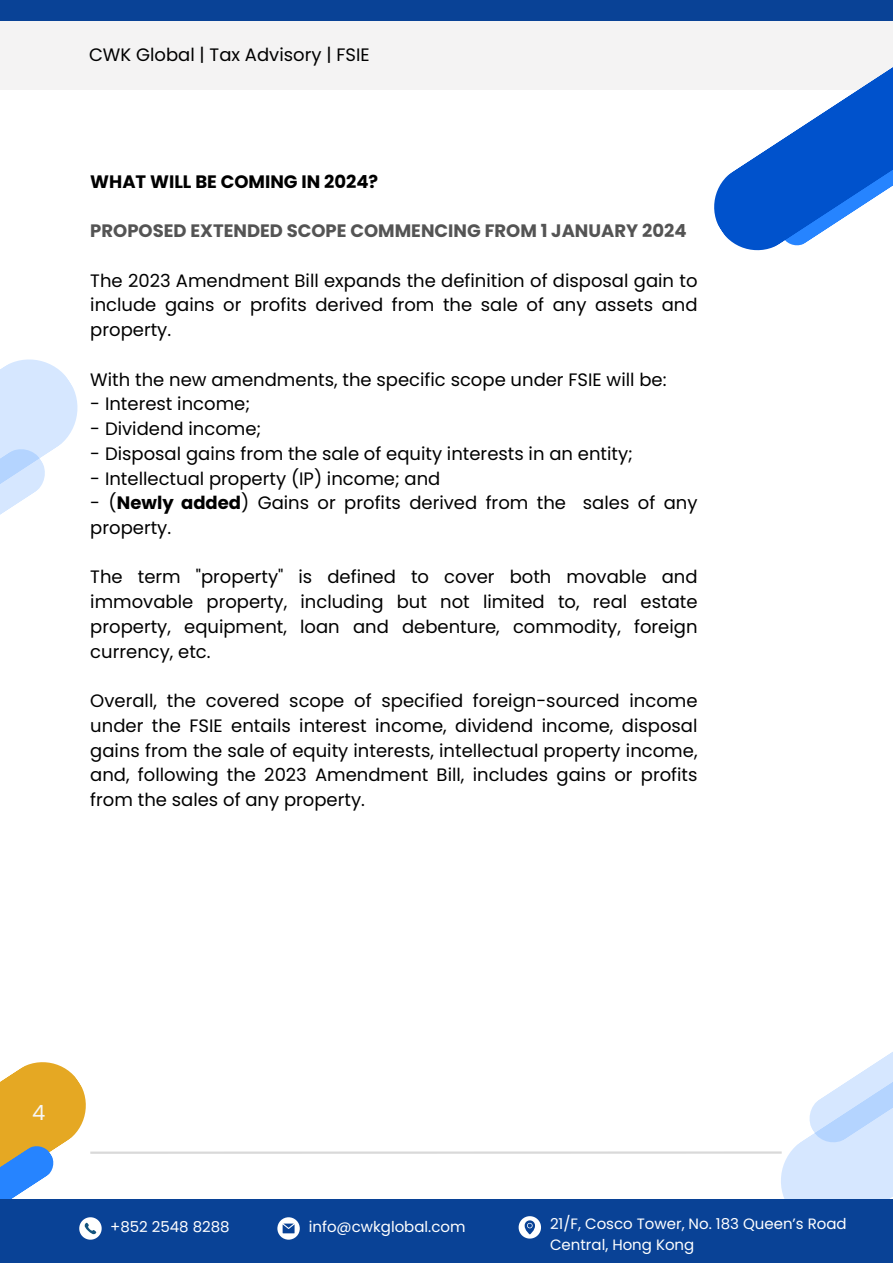
<style>
.page{position:relative;width:893px;height:1264px;background:#fff}
.page>*{position:absolute;margin:0;border:0;box-sizing:border-box;transform-origin:0 0}
.t1{font:21px "Poppins";color:#f6f6f6}
.t2{font:18px/24.8px "Poppins";color:#000;text-align:justify}
.t3{font:700 18px "Poppins";color:#545454}
.t4{font:700 18px "Poppins";color:#000}
.t5{font:15px/20.2px "Poppins";color:#fff}
.s1{font-weight:700}
</style>
<div class="page">
<svg style="left:774px;top:1052px;width:118px;height:146px"></svg>
<div style="left:0;top:1198px;width:892px;height:64px;background:#094296"></div>
<hr style="left:90px;top:1151px;width:691px;height:2px;background:#d9d9d9">
<svg style="left:0;top:359px;width:78px;height:156px"></svg>
<div style="left:0;top:0;width:892px;height:21px;background:#094296"></div>
<div style="left:0;top:21px;width:892px;height:68px;background:#f4f3f3"></div>
<svg style="left:0;top:1062px;width:102px;height:178px"></svg>
<svg style="left:277px;top:1217px;width:23px;height:22px"></svg>
<svg style="left:518px;top:1216px;width:23px;height:22px"></svg>
<svg style="left:708px;top:68px;width:184px;height:183px"></svg>
<p class="t2" style="left:89px;top:42px;width:282px">CWK Global | Tax Advisory | FSIE</p>
<p class="t4" style="left:90px;top:169px;width:289px">WHAT WILL BE COMING IN 2024?</p>
<p class="t3" style="left:90px;top:218px;width:597px">PROPOSED EXTENDED SCOPE COMMENCING FROM 1 JANUARY 2024</p>
<p class="t2" style="left:90px;top:268px;width:608px">The 2023 Amendment Bill expands the definition of disposal gain to include gains or profits derived from the sale of any assets and property.</p>
<p class="t2" style="left:90px;top:367px;width:577px">With the new amendments, the specific scope under FSIE will be:</p>
<p class="t2" style="left:90px;top:391px;width:161px">- Interest income;</p>
<p class="t2" style="left:90px;top:416px;width:172px">- Dividend income;</p>
<p class="t2" style="left:90px;top:441px;width:544px">- Disposal gains from the sale of equity interests in an entity;</p>
<p class="t2" style="left:90px;top:466px;width:351px">- Intellectual property (IP) income; and</p>
<p class="t2" style="left:90px;top:490px;width:608px">- (<span class="s1">Newly added</span>) Gains or profits derived from the sales of any property.</p>
<p class="t2" style="left:90px;top:565px;width:608px">The term "property" is defined to cover both movable and immovable property, including but not limited to, real estate property, equipment, loan and debenture, commodity, foreign currency, etc.</p>
<p class="t2" style="left:90px;top:688px;width:608px">Overall, the covered scope of specified foreign-sourced income under the FSIE entails interest income, dividend income, disposal gains from the sale of equity interests, intellectual property income, and, following the 2023 Amendment Bill, includes gains or profits from the sales of any property.</p>
<p class="t1" style="left:32px;top:1097px;width:15px">4</p>
<p class="t5" style="left:110px;top:1216px;width:121px">+852 2548 8288</p>
<p class="t5" style="left:309px;top:1216px;width:158px">info@cwkglobal.com</p>
<p class="t5" style="left:550px;top:1213px;width:298px">21/F, Cosco Tower, No. 183 Queen’s Road<br>Central, Hong Kong</p>
</div>
